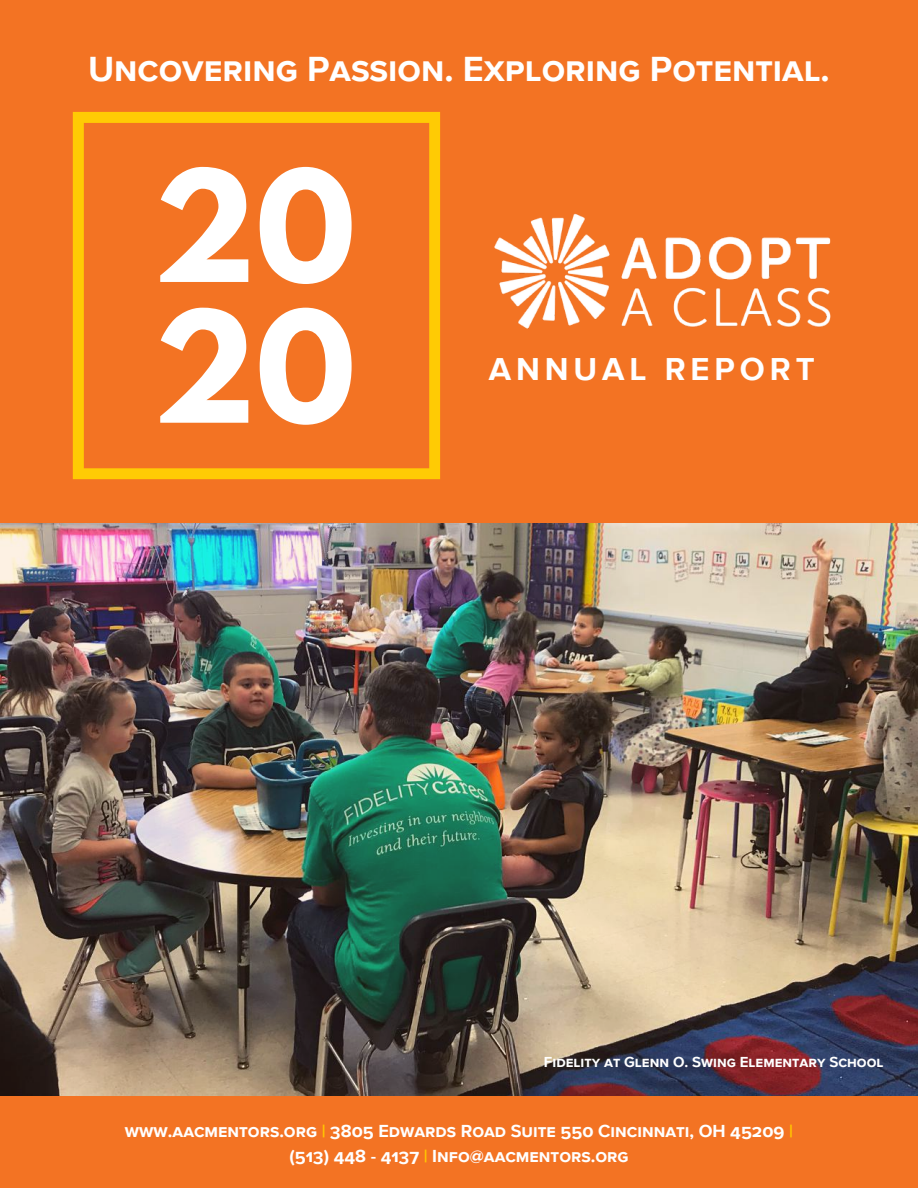
<style>
.page{position:relative;width:918px;height:1188px;background:#f37323}
.page>*{position:absolute;margin:0;border:0;box-sizing:border-box;transform-origin:0 0}
.t1{font:700 136.95px/140.7px "League Spartan";color:#fff}
.t2{font:700 36px "Proxima Nova S";color:#fff}
.t3{font:700 32.7px "Proxima Nova S";letter-spacing:.15em;color:#fff}
.t4{font:700 18px/24.8px "Proxima Nova S";color:#fff;text-align:center}
.t5{font:700 15px "Proxima Nova S";color:#fff}
.s1{color:#ffc600}
</style>
<div class="page">
<img style="left:0;top:523px;width:918px;height:573px">
<svg style="left:73px;top:112px;width:367px;height:367px"></svg>
<img style="left:494px;top:213px;width:337px;height:116px">
<h2 class="t2" style="left:88px;top:52px;width:743px">Uncovering Passion. Exploring Potential.</h2>
<h1 class="t1" style="left:153px;top:174px;width:204px">20<br>20</h1>
<h3 class="t3" style="left:489px;top:354px;width:327px">ANNUAL REPORT</h3>
<p class="t5" style="left:544px;top:1055px;width:341px">Fidelity at Glenn O. Swing Elementary School</p>
<p class="t4" style="left:125px;top:1119px;width:670px">www.aacmentors.org <span class="s1">|</span> 3805 Edwards Road Suite 550 Cincinnati, OH 45209 <span class="s1">| </span>(513) 448 - 4137 <span class="s1">|</span> Info@aacmentors.org</p>
</div>
